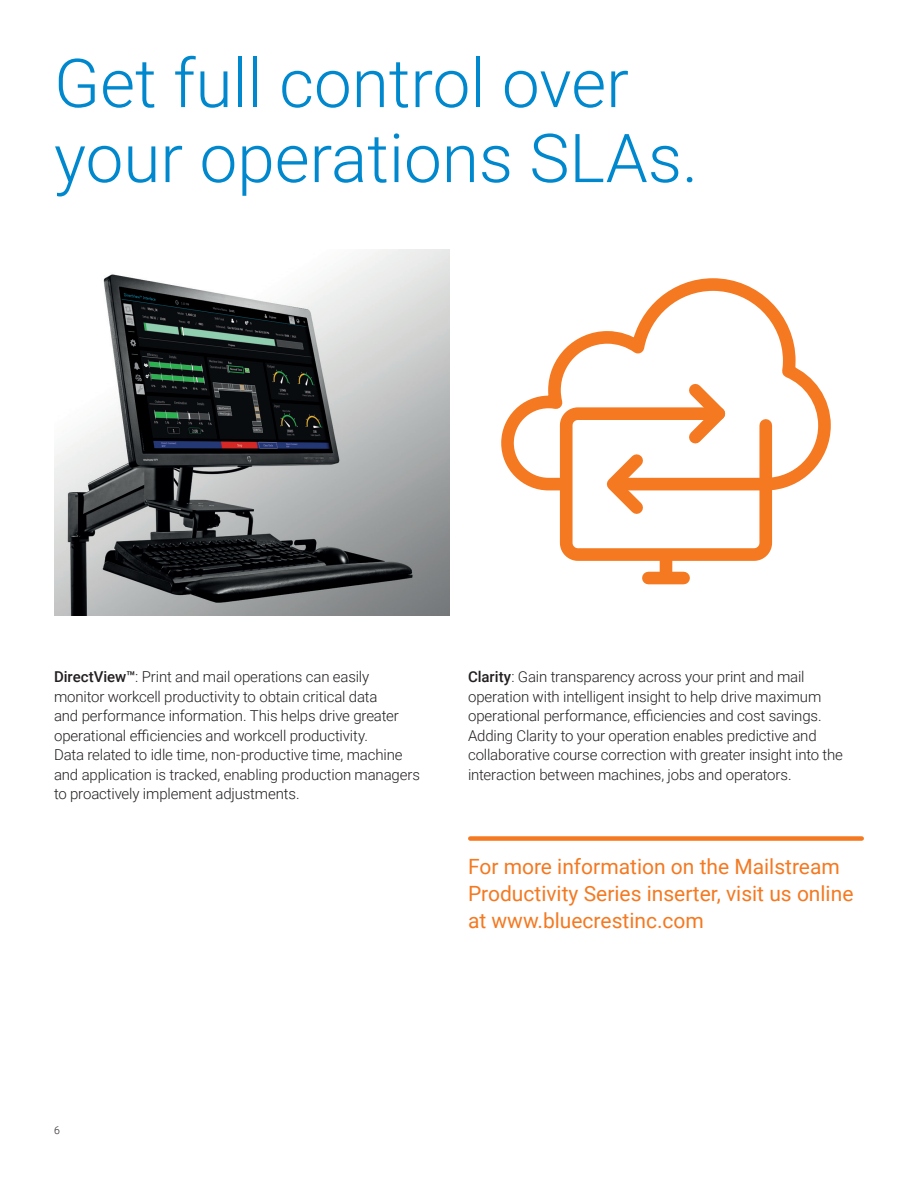
<style>
.page{position:relative;width:918px;height:1188px;background:#fff}
.page>*{position:absolute;margin:0;border:0;box-sizing:border-box;transform-origin:0 0}
.BC_title_45_50_light{font:300 67.5px/75px "Roboto";color:#0088ce}
.BC_sidebar_14_18_reg{font:21px/27px "Roboto";color:#f47921}
.BC_body_10_13_light{font:300 15px/19.5px "Roboto";letter-spacing:-.01em;color:#231f20}
.t1{font:300 10.5px "Roboto";color:#231f20}
.s1{font-weight:500}
</style>
<div class="page">
<img style="left:54px;top:249px;width:396px;height:366px">
<div style="left:470px;top:836px;width:392px;height:5px;background:#f47921"></div>
<svg style="left:501px;top:278px;width:330px;height:213px"></svg>
<svg style="left:554px;top:372px;width:224px;height:213px"></svg>
<div style="left:660px;top:555px;width:12px;height:23px;background:#f47921"></div>
<p class="BC_title_45_50_light" style="left:54px;top:43px;width:646px">Get full control over your operations SLAs.</p>
<p class="BC_body_10_13_light" style="left:54px;top:667px;width:368px"><span class="s1">DirectView™</span>: Print and mail operations can easily monitor workcell productivity to obtain critical data<br>and performance information. This helps drive greater operational efficiencies and workcell productivity.<br>Data related to idle time, non-productive time, machine and application is tracked, enabling production managers to proactively implement adjustments.</p>
<p class="BC_body_10_13_light" style="left:468px;top:667px;width:376px"><span class="s1">Clarity</span>: Gain transparency across your print and mail operation with intelligent insight to help drive maximum operational performance, efficiencies and cost savings.<br>Adding Clarity to your operation enables predictive and collaborative course correction with greater insight into the interaction between machines, jobs and operators.</p>
<p class="BC_sidebar_14_18_reg" style="left:468px;top:852px;width:387px">For more information on the Mailstream<br>Productivity Series inserter, visit us online at www.bluecrestinc.com</p>
<p class="t1" style="left:54px;top:1123px;width:7px">6</p>
</div>
